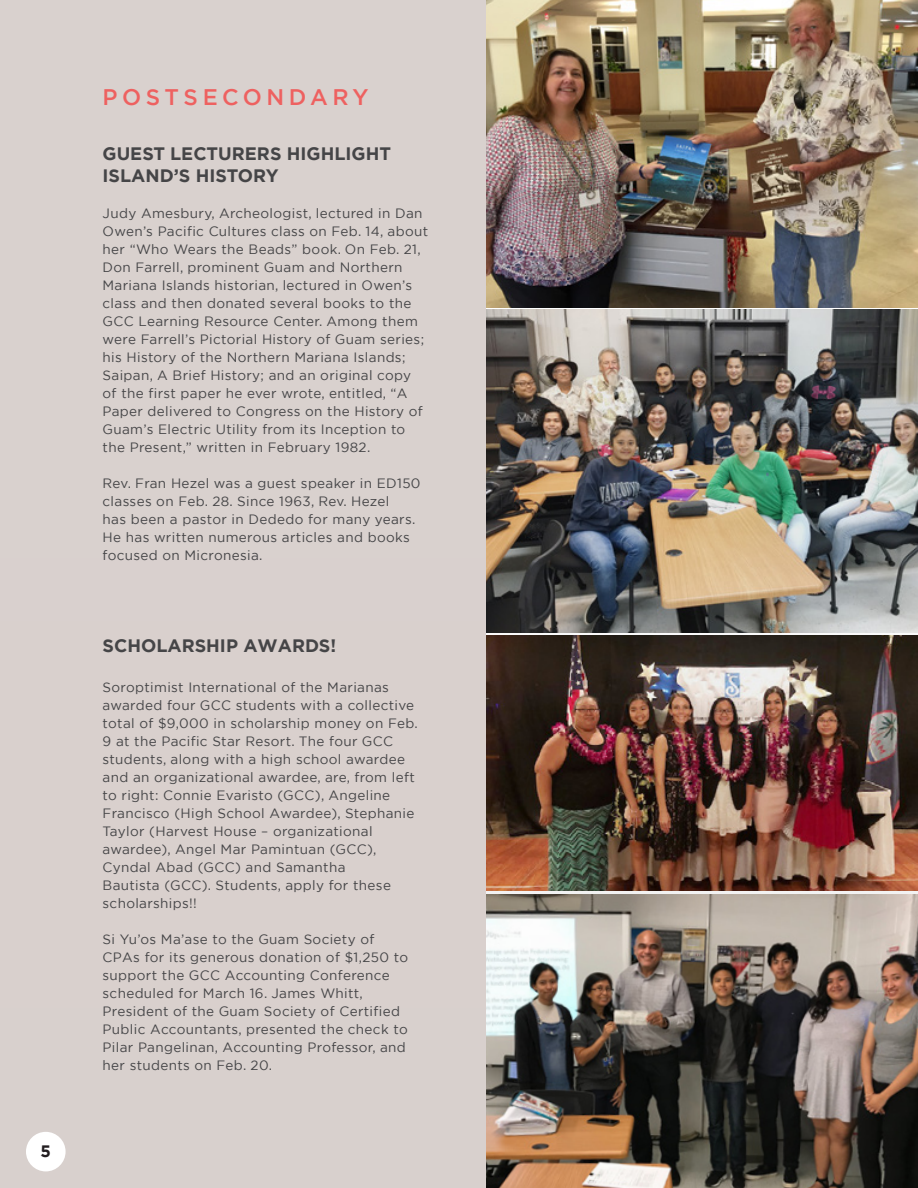
<style>
.page{position:relative;width:918px;height:1188px;background:#fff}
.page>*{position:absolute;margin:0;border:0;box-sizing:border-box;transform-origin:0 0}
.t1{font:500 22.5px "Gotham";letter-spacing:.2em;color:#ee6160}
.t2{font:700 18px/21.6px "Gotham";color:#454547}
.t3{font:700 16.5px "Gotham";color:#221d20}
.t4{font:13.5px/18px "Gotham";letter-spacing:.025em;color:#454547}
</style>
<div class="page">
<div style="left:0;top:0;width:486px;height:1188px;background:#d8cfcc"></div>
<div style="left:26px;top:1132px;width:40px;height:39px;background:#fff;border-radius:50%"></div>
<img style="left:486px;top:635px;width:432px;height:256px">
<img style="left:486px;top:310px;width:432px;height:322px">
<img style="left:486px;top:894px;width:432px;height:294px">
<img style="left:486px;top:0;width:432px;height:307px">
<p class="t3" style="left:41px;top:1140px;width:12px">5</p>
<h1 class="t1" style="left:103px;top:82px;width:268px">POSTSECONDARY</h1>
<h2 class="t2" style="left:103px;top:143px;width:290px">GUEST LECTURERS HIGHLIGHT<br>ISLAND’S HISTORY</h2>
<p class="t4" style="left:103px;top:204px;width:327px">Judy Amesbury, Archeologist, lectured in Dan Owen’s Pacific Cultures class on Feb. 14, about her “Who Wears the Beads” book. On Feb. 21, Don Farrell, prominent Guam and Northern Mariana Islands historian, lectured in Owen’s class and then donated several books to the GCC Learning Resource Center. Among them were Farrell’s Pictorial History of Guam series; his History of the Northern Mariana Islands; Saipan, A Brief History; and an original copy of the first paper he ever wrote, entitled, “A Paper delivered to Congress on the History of Guam’s Electric Utility from its Inception to the Present,” written in February 1982.</p>
<p class="t4" style="left:103px;top:474px;width:320px">Rev. Fran Hezel was a guest speaker in ED150 classes on Feb. 28. Since 1963, Rev. Hezel<br>has been a pastor in Dededo for many years.<br>He has written numerous articles and books focused on Micronesia.</p>
<h2 class="t2" style="left:103px;top:635px;width:235px">SCHOLARSHIP AWARDS!</h2>
<p class="t4" style="left:103px;top:678px;width:317px">Soroptimist International of the Marianas awarded four GCC students with a collective total of $9,000 in scholarship money on Feb.<br>9 at the Pacific Star Resort. The four GCC students, along with a high school awardee and an organizational awardee, are, from left to right: Connie Evaristo (GCC), Angeline Francisco (High School Awardee), Stephanie Taylor (Harvest House – organizational awardee), Angel Mar Pamintuan (GCC), Cyndal Abad (GCC) and Samantha<br>Bautista (GCC). Students, apply for these scholarships!!</p>
<p class="t4" style="left:103px;top:930px;width:307px">Si Yu’os Ma’ase to the Guam Society of CPAs for its generous donation of $1,250 to support the GCC Accounting Conference scheduled for March 16. James Whitt, President of the Guam Society of Certified Public Accountants, presented the check to Pilar Pangelinan, Accounting Professor, and her students on Feb. 20.</p>
</div>
